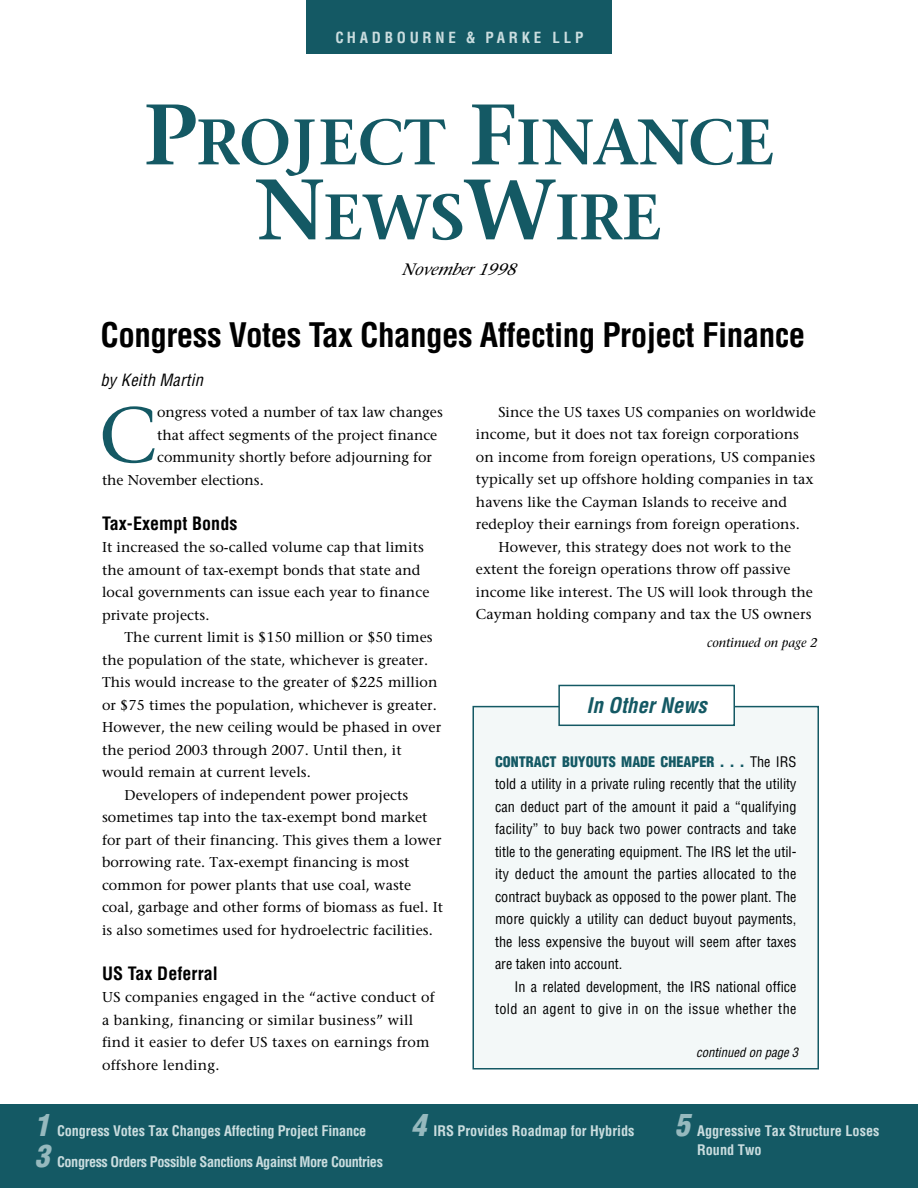
<style>
.page{position:relative;width:918px;height:1188px;background:#fff}
.page>*{position:absolute;margin:0;border:0;box-sizing:border-box;transform-origin:0 0}
.t1{font:78.45px "Stone Serif";color:#145964}
.t2{font:600 64.2px/75px "Stone Serif";letter-spacing:-.015em;color:#145964;text-align:center}
.t3{font:700 condensed 33px "Helvetica";letter-spacing:-.015em;color:#000}
.t4{font:italic 700 condensed 21px "Helvetica";color:#145964}
.t5{font:700 condensed 18px "Helvetica";letter-spacing:.005em;color:#000}
.t6{font:italic condensed 16.5px "Helvetica";color:#000}
.t7{font:italic 16.5px "Stone Serif";color:#000}
.t8{font:700 condensed 15px "Helvetica";letter-spacing:.25em;color:#cadddf}
.t9{font:14.25px/22.5px "Stone Serif";letter-spacing:.005em;color:#000}
.t10{font:condensed 14.25px/22.5px "Helvetica";letter-spacing:.005em;color:#000;text-align:justify}
.t11{font:700 condensed 14.25px/19.5px "Helvetica";letter-spacing:-.01em;color:#cadddf}
.t12{font:700 condensed 14.25px "Helvetica";letter-spacing:-.03em;color:#cadddf}
.t13{font:italic 12.75px "Stone Serif";color:#000}
.t14{font:italic condensed 12.75px "Helvetica";color:#000}
.s1{font-size:85.5px}
.s2{font-weight:900;color:#145964}
.s3{font-weight:900;font-style:italic;font-size:30px;color:#96b9be}
</style>
<div class="page">
<div style="left:0;top:1105px;width:918px;height:83px;background:#145964"></div>
<div style="left:306px;top:0;width:306px;height:53px;background:#145964"></div>
<div style="left:473px;top:707px;width:345px;height:362px;background:#f3f8f8"></div>
<div style="left:472px;top:706px;width:347px;height:364px;border:2px solid #145964"></div>
<div style="left:559px;top:685px;width:175px;height:40px;background:#fff"></div>
<div style="left:558px;top:685px;width:177px;height:41px;border:2px solid #145964"></div>
<p class="t8" style="left:335px;top:32px;width:250px">CHADBOURNE &amp; PARKE LLP</p>
<h2 class="t2" style="left:143px;top:111px;width:633px"><span class="s1">P</span>ROJECT <span class="s1">F</span>INANCE<br><span class="s1">N</span>EWS<span class="s1">W</span>IRE</h2>
<p class="t7" style="left:402px;top:263px;width:119px">November 1998</p>
<h3 class="t3" style="left:100px;top:322px;width:706px">Congress Votes Tax Changes Affecting Project Finance</h3>
<p class="t6" style="left:100px;top:373px;width:107px">by Keith Martin</p>
<h1 class="t1" style="left:99px;top:405px;width:60px">C</h1>
<p class="t9" style="left:157px;top:403px;width:287px">ongress voted a number of tax law changes</p>
<p class="t9" style="left:498px;top:402px;width:319px">Since the US taxes US companies on worldwide</p>
<p class="t9" style="left:476px;top:424px;width:325px">income, but it does not tax foreign corporations</p>
<p class="t9" style="left:476px;top:447px;width:341px">on income from foreign operations, US companies</p>
<p class="t9" style="left:476px;top:469px;width:339px">typically set up offshore holding companies in tax</p>
<p class="t9" style="left:476px;top:492px;width:313px">havens like the Cayman Islands to receive and</p>
<p class="t9" style="left:476px;top:514px;width:325px">redeploy their earnings from foreign operations.</p>
<p class="t9" style="left:498px;top:537px;width:294px">However, this strategy does not work to the</p>
<p class="t9" style="left:476px;top:559px;width:316px">extent the foreign operations throw off passive</p>
<p class="t9" style="left:476px;top:582px;width:338px">income like interest. The US will look through the</p>
<p class="t9" style="left:476px;top:604px;width:337px">Cayman holding company and tax the US owners</p>
<p class="t13" style="left:707px;top:638px;width:112px">continued on page 2</p>
<p class="t9" style="left:157px;top:425px;width:282px">that affect segments of the project finance</p>
<p class="t9" style="left:157px;top:448px;width:277px">community shortly before adjourning for</p>
<p class="t9" style="left:102px;top:470px;width:163px">the November elections.</p>
<p class="t5" style="left:102px;top:516px;width:137px">Tax-Exempt Bonds</p>
<p class="t9" style="left:102px;top:538px;width:329px">It increased the so-called volume cap that limits the amount of tax-exempt bonds that state and local governments can issue each year to finance private projects.</p>
<p class="t9" style="left:124px;top:628px;width:310px">The current limit is $150 million or $50 times</p>
<p class="t9" style="left:102px;top:650px;width:328px">the population of the state, whichever is greater.</p>
<p class="t9" style="left:102px;top:673px;width:337px">This would increase to the greater of $225 million</p>
<p class="t9" style="left:102px;top:695px;width:336px">or $75 times the population, whichever is greater.</p>
<p class="t9" style="left:102px;top:718px;width:341px">However, the new ceiling would be phased in over</p>
<p class="t9" style="left:102px;top:740px;width:301px">the period 2003 through 2007. Until then, it</p>
<p class="t9" style="left:102px;top:763px;width:210px">would remain at current levels.</p>
<p class="t9" style="left:124px;top:785px;width:285px">Developers of independent power projects</p>
<p class="t9" style="left:102px;top:808px;width:327px">sometimes tap into the tax-exempt bond market</p>
<p class="t9" style="left:102px;top:830px;width:341px">for part of their financing. This gives them a lower</p>
<p class="t9" style="left:102px;top:853px;width:309px">borrowing rate. Tax-exempt financing is most</p>
<p class="t9" style="left:102px;top:875px;width:311px">common for power plants that use coal, waste</p>
<p class="t9" style="left:102px;top:898px;width:343px">coal, garbage and other forms of biomass as fuel. It</p>
<p class="t9" style="left:102px;top:920px;width:332px">is also sometimes used for hydroelectric facilities.</p>
<p class="t5" style="left:102px;top:966px;width:117px">US Tax Deferral</p>
<p class="t9" style="left:102px;top:988px;width:334px">US companies engaged in the “active conduct of a banking, financing or similar business” will find it easier to defer US taxes on earnings from offshore lending.</p>
<h3 class="t4" style="left:587px;top:697px;width:126px">In OtherNews</h3>
<p class="t10" style="left:495px;top:751px;width:303px"><span class="s2">CONTRACT BUYOUTS MADE CHEAPER . . .</span> The IRS told a utility in a private ruling recently that the utility can deduct part of the amount it paid a “qualifying facility” to buy back two power contracts and take title to the generating equipment. The IRS let the util&shy;ity deduct the amount the parties allocated to the contract buyback as opposed to the power plant. The more quickly a utility can deduct buyout payments, the less expensive the buyout will seem after taxes are taken into account.</p>
<p class="t10" style="left:495px;top:976px;width:303px;text-align:right">In a related development, the IRS national office told an agent to give in on the issue whether the</p>
<p class="t14" style="left:696px;top:1048px;width:106px">continued on page 3</p>
<p class="t11" style="left:35px;top:1122px;width:333px"><span class="s3">1</span> Congress Votes Tax Changes Affecting Project Finance</p>
<p class="t12" style="left:35px;top:1157px;width:350px"><span class="s3">3</span> Congress Orders Possible Sanctions Against More Countries</p>
<p class="t11" style="left:411px;top:1122px;width:225px"><span class="s3">4</span>IRS Provides Roadmap for Hybrids</p>
<p class="t11" style="left:697px;top:1122px;width:184px;text-indent:-22px"><span class="s3">5</span>Aggressive Tax Structure Loses<br>Round Two</p>
</div>
